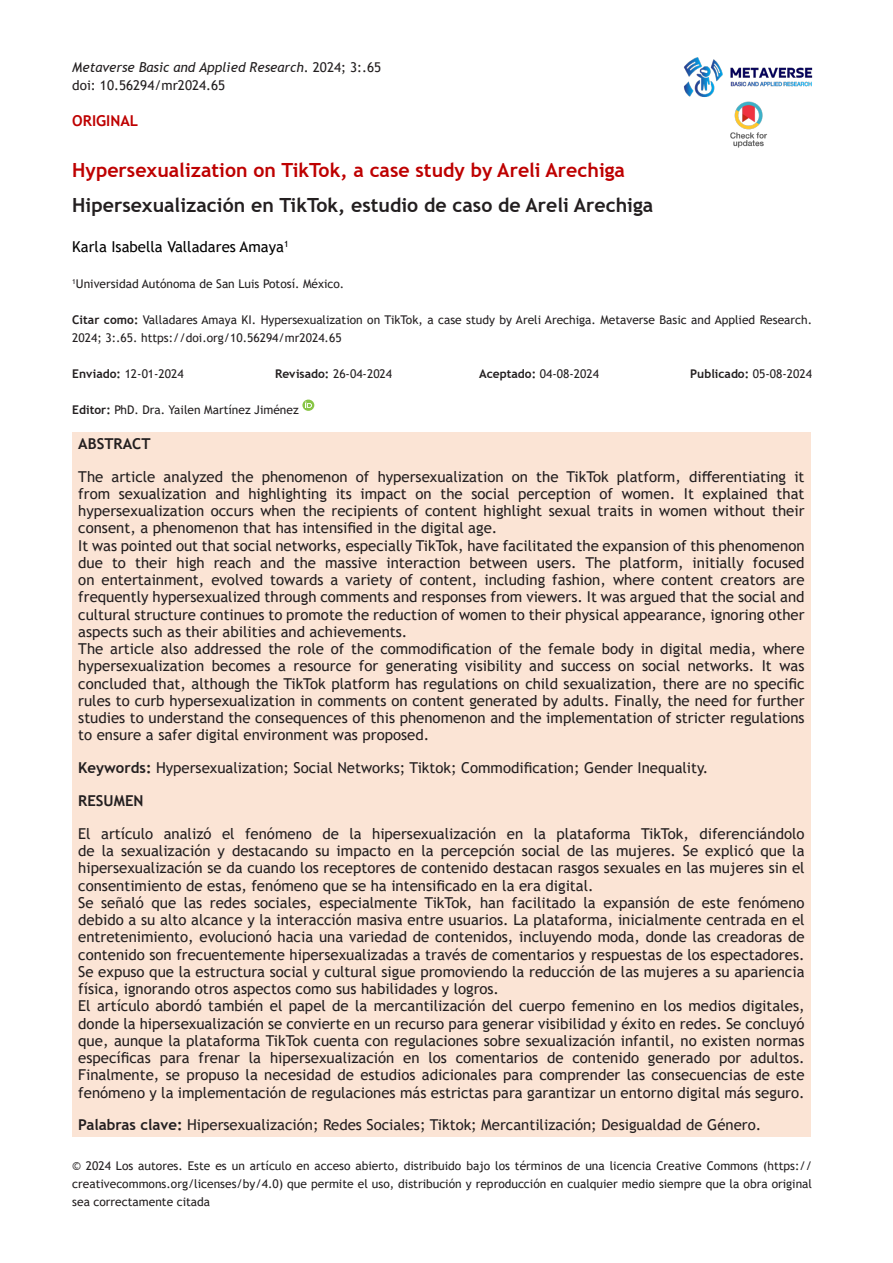
<style>
.page{position:relative;width:893px;height:1263px;background:#fff}
.page>*{position:absolute;margin:0;border:0;box-sizing:border-box;transform-origin:0 0}
.t1{font:700 19.5px "Trebuchet MS";color:#231f20}
.t2{font:700 19.5px "Trebuchet MS";color:#be0000}
.t3{font:15px/17.2px "Trebuchet MS";color:#231f20;text-align:justify}
.t4{font:15px "Trebuchet MS";color:#000}
.t5{font:700 15px "Trebuchet MS";color:#231f20}
.t6{font:700 15px "Trebuchet MS";color:#be0000}
.t7{font:italic 13.5px "Trebuchet MS";color:#231f20}
.t8{font:13.5px "Trebuchet MS";color:#231f20}
.t9{font:12px/18px "Trebuchet MS";color:#231f20;text-align:justify}
.t10{font:700 12px "Trebuchet MS";color:#231f20}
.s1{font-style:normal}
.s2{font-weight:700}
.s3{font-weight:400}
</style>
<div class="page">
<div style="left:72px;top:432px;width:739px;height:704px;background:#fbe4d5"></div>
<svg style="left:302px;top:400px;width:12px;height:11px"></svg>
<img style="left:730px;top:101px;width:38px;height:47px">
<img style="left:683px;top:57px;width:130px;height:40px">
<p class="t7" style="left:72px;top:59px;width:311px">Metaverse Basic and Applied Research<span class="s1">. 2024; 3:.65</span></p>
<p class="t8" style="left:72px;top:77px;width:155px">doi: 10.56294/mr2024.65</p>
<p class="t6" style="left:72px;top:111px;width:67px">ORIGINAL</p>
<p class="t2" style="left:72px;top:158px;width:554px">Hypersexualization on TikTok, a case study by Areli Arechiga</p>
<p class="t1" style="left:72px;top:193px;width:582px">Hipersexualización en TikTok, estudio de caso de Areli Arechiga</p>
<p class="t4" style="left:72px;top:237px;width:218px">Karla Isabella Valladares Amaya<sup>1</sup></p>
<p class="t9" style="left:72px;top:275px;width:274px"><sup>1</sup>Universidad Autónoma de San Luis Potosí. México.</p>
<p class="t9" style="left:72px;top:311px;width:741px"><span class="s2">Citar como:</span> Valladares Amaya KI. Hypersexualization on TikTok, a case study by Areli Arechiga. Metaverse Basic and Applied Research.<br>2024; 3:.65. https://doi.org/10.56294/mr2024.65</p>
<p class="t9" style="left:72px;top:365px;width:113px"><span class="s2">Enviado:</span> 12-01-2024</p>
<p class="t9" style="left:275px;top:365px;width:119px"><span class="s2">Revisado:</span> 26-04-2024</p>
<p class="t9" style="left:479px;top:365px;width:121px"><span class="s2">Aceptado:</span> 04-08-2024</p>
<p class="t10" style="left:690px;top:366px;width:123px">Publicado: <span class="s3">05-08-2024</span></p>
<p class="t9" style="left:72px;top:401px;width:228px"><span class="s2">Editor:</span> PhD. Dra. Yailen Martínez Jiménez</p>
<p class="t5" style="left:78px;top:434px;width:74px">ABSTRACT</p>
<p class="t3" style="left:78px;top:468px;width:728px">The article analyzed the phenomenon of hypersexualization on the TikTok platform, differentiating it from sexualization and highlighting its impact on the social perception of women. It explained that hypersexualization occurs when the recipients of content highlight sexual traits in women without their consent, a phenomenon that has intensified in the digital age.</p>
<p class="t3" style="left:78px;top:537px;width:728px">It was pointed out that social networks, especially TikTok, have facilitated the expansion of this phenomenon due to their high reach and the massive interaction between users. The platform, initially focused on entertainment, evolved towards a variety of content, including fashion, where content creators are frequently hypersexualized through comments and responses from viewers. It was argued that the social and cultural structure continues to promote the reduction of women to their physical appearance, ignoring other aspects such as their abilities and achievements.</p>
<p class="t3" style="left:78px;top:640px;width:728px">The article also addressed the role of the commodification of the female body in digital media, where hypersexualization becomes a resource for generating visibility and success on social networks. It was concluded that, although the TikTok platform has regulations on child sexualization, there are no specific rules to curb hypersexualization in comments on content generated by adults. Finally, the need for further studies to understand the consequences of this phenomenon and the implementation of stricter regulations to ensure a safer digital environment was proposed.</p>
<p class="t3" style="left:78px;top:759px;width:632px"><span class="s2">Keywords:</span> Hypersexualization; Social Networks; Tiktok; Commodification; Gender Inequality.</p>
<p class="t5" style="left:78px;top:791px;width:67px">RESUMEN</p>
<p class="t3" style="left:78px;top:825px;width:728px">El artículo analizó el fenómeno de la hipersexualización en la plataforma TikTok, diferenciándolo de la sexualización y destacando su impacto en la percepción social de las mujeres. Se explicó que la hipersexualización se da cuando los receptores de contenido destacan rasgos sexuales en las mujeres sin el consentimiento de estas, fenómeno que se ha intensificado en la era digital.</p>
<p class="t3" style="left:78px;top:894px;width:728px">Se señaló que las redes sociales, especialmente TikTok, han facilitado la expansión de este fenómeno debido a su alto alcance y la interacción masiva entre usuarios. La plataforma, inicialmente centrada en el entretenimiento, evolucionó hacia una variedad de contenidos, incluyendo moda, donde las creadoras de contenido son frecuentemente hipersexualizadas a través de comentarios y respuestas de los espectadores.<br>Se expuso que la estructura social y cultural sigue promoviendo la reducción de las mujeres a su apariencia física, ignorando otros aspectos como sus habilidades y logros.</p>
<p class="t3" style="left:78px;top:997px;width:728px">El artículo abordó también el papel de la mercantilización del cuerpo femenino en los medios digitales, donde la hipersexualización se convierte en un recurso para generar visibilidad y éxito en redes. Se concluyó que, aunque la plataforma TikTok cuenta con regulaciones sobre sexualización infantil, no existen normas específicas para frenar la hipersexualización en los comentarios de contenido generado por adultos.<br>Finalmente, se propuso la necesidad de estudios adicionales para comprender las consecuencias de este fenómeno y la implementación de regulaciones más estrictas para garantizar un entorno digital más seguro.</p>
<p class="t3" style="left:78px;top:1116px;width:684px"><span class="s2">Palabras clave:</span> Hipersexualización; Redes Sociales; Tiktok; Mercantilización; Desigualdad de Género.</p>
<p class="t9" style="left:72px;top:1157px;width:741px">© 2024 Los autores. Este es un artículo en acceso abierto, distribuido bajo los términos de una licencia Creative Commons (https:// creativecommons.org/licenses/by/4.0) que permite el uso, distribución y reproducción en cualquier medio siempre que la obra original sea correctamente citada</p>
</div>
